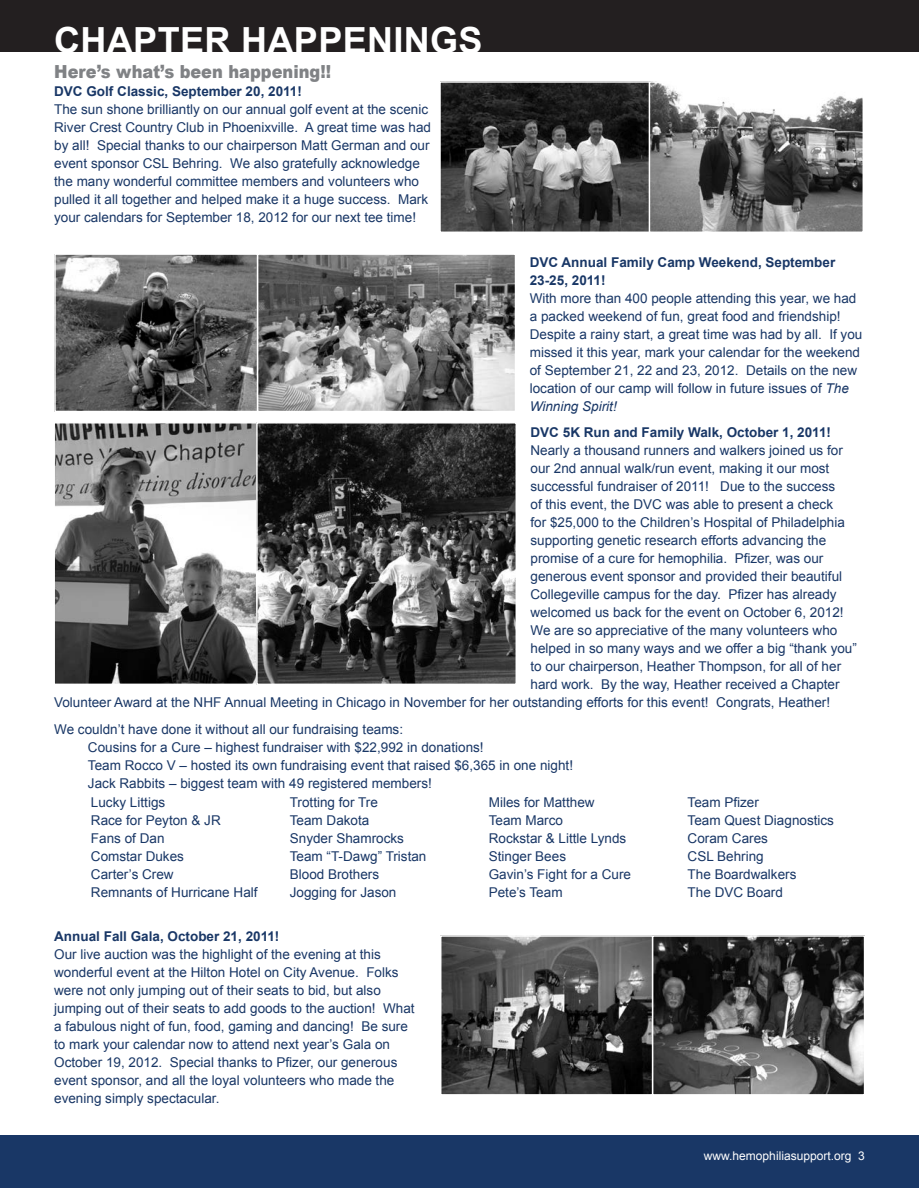
<style>
.page{position:relative;width:919px;height:1188px;background:#fff}
.page>*{position:absolute;margin:0;border:0;box-sizing:border-box;transform-origin:0 0}
.t1{font:700 36px "Arial";letter-spacing:.01em;color:#fff}
.t2{font:900 18px "Arial";color:#808285;scale:.9 1}
.t3{font:13.5px/18px "Arial";color:#193766}
.t4{font:700 13.5px/18px "Arial";color:#193766}
.t5{font:12px "Arial";color:#fff}
.s1{font-style:italic}
</style>
<div class="page">
<div style="left:0;top:0;width:918px;height:51px;background:#231f20"></div>
<div style="left:0;top:1134px;width:918px;height:53px;background:#193766"></div>
<img style="left:442px;top:84px;width:206px;height:146px">
<div style="left:439px;top:81px;width:215px;height:152px;border:2px solid #fff"></div>
<img style="left:651px;top:84px;width:209px;height:146px">
<div style="left:648px;top:81px;width:215px;height:152px;border:2px solid #fff"></div>
<img style="left:57px;top:256px;width:456px;height:153px">
<div style="left:54px;top:253px;width:204px;height:159px;border:2px solid #fff"></div>
<div style="left:257px;top:253px;width:259px;height:159px;border:2px solid #fff"></div>
<img style="left:56px;top:425px;width:458px;height:257px">
<div style="left:53px;top:422px;width:205px;height:263px;border:2px solid #fff"></div>
<div style="left:256px;top:422px;width:261px;height:263px;border:2px solid #fff"></div>
<img style="left:443px;top:938px;width:419px;height:154px">
<div style="left:440px;top:935px;width:213px;height:160px;border:2px solid #fff"></div>
<div style="left:651px;top:935px;width:214px;height:160px;border:2px solid #fff"></div>
<h1 class="t1" style="left:54px;top:17px;width:430px">CHAPTER HAPPENiNGS</h1>
<h2 class="t2" style="left:54px;top:58px;width:309px">Here’s what’s been happening!!</h2>
<p class="t4" style="left:54px;top:83px;width:249px">DVC Golf Classic, September 20, 2011!</p>
<p class="t3" style="left:54px;top:100px;width:378px">The sun shone brilliantly on our annual golf event at the scenic River Crest Country Club in Phoenixville. A great time was had by all! Special thanks to our chairperson Matt German and our event sponsor CSL Behring. We also gratefully acknowledge the many wonderful committee members and volunteers who pulled it all together and helped make it a huge success. Mark your calendars for September 18, 2012 for our next tee time!</p>
<p class="t4" style="left:529px;top:253px;width:307px">DVC Annual Family Camp Weekend, September<br>23-25, 2011!</p>
<p class="t3" style="left:529px;top:289px;width:334px">With more than 400 people attending this year, we had a packed weekend of fun, great food and friendship!<br>Despite a rainy start, a great time was had by all. If you missed it this year, mark your calendar for the weekend of September 21, 22 and 23, 2012. Details on the new location of our camp will follow in future issues of <span class="s1">The Winning Spirit!</span></p>
<p class="t4" style="left:530px;top:424px;width:302px">DVC 5K Run and Family Walk, october 1, 2011!</p>
<p class="t3" style="left:530px;top:442px;width:314px">Nearly a thousand runners and walkers joined us for</p>
<p class="t3" style="left:530px;top:460px;width:300px">our 2nd annual walk/run event, making it our most</p>
<p class="t3" style="left:530px;top:478px;width:306px">successful fundraiser of 2011! Due to the success</p>
<p class="t3" style="left:530px;top:496px;width:304px">of this event, the DVC was able to present a check</p>
<p class="t3" style="left:530px;top:514px;width:316px">for $25,000 to the Children’s Hospital of Philadelphia</p>
<p class="t3" style="left:530px;top:532px;width:297px">supporting genetic research efforts advancing the</p>
<p class="t3" style="left:530px;top:550px;width:294px">promise of a cure for hemophilia. Pfizer, was our</p>
<p class="t3" style="left:530px;top:568px;width:313px">generous event sponsor and provided their beautiful</p>
<p class="t3" style="left:530px;top:586px;width:307px">Collegeville campus for the day. Pfizer has already</p>
<p class="t3" style="left:530px;top:604px;width:314px">welcomed us back for the event on October 6, 2012!</p>
<p class="t3" style="left:530px;top:622px;width:308px">We are so appreciative of the many volunteers who</p>
<p class="t3" style="left:530px;top:640px;width:328px">helped in so many ways and we offer a big “thank you”</p>
<p class="t3" style="left:530px;top:658px;width:312px">to our chairperson, Heather Thompson, for all of her</p>
<p class="t3" style="left:530px;top:675px;width:310px">hard work. By the way, Heather received a Chapter</p>
<p class="t3" style="left:54px;top:693px;width:777px">Volunteer Award at the NHF Annual Meeting in Chicago in November for her outstanding efforts for this event! Congrats, Heather!</p>
<p class="t3" style="left:88px;top:720px;width:486px;text-indent:-34px">We couldn’t have done it without all our fundraising teams:<br>Cousins for a Cure – highest fundraiser with $22,992 in donations!<br>Team Rocco V – hosted its own fundraising event that raised $6,365 in one night!<br>Jack Rabbits – biggest team with 49 registered members!</p>
<p class="t3" style="left:91px;top:793px;width:168px">Lucky Littigs<br>Race for Peyton &amp; JR<br>Fans of Dan<br>Comstar Dukes<br>Carter’s Crew<br>Remnants of Hurricane Half</p>
<p class="t3" style="left:290px;top:793px;width:138px">Trotting for Tre<br>Team Dakota<br>Snyder Shamrocks<br>Team “T-Dawg” Tristan<br>Blood Brothers<br>Jogging for Jason</p>
<p class="t3" style="left:488px;top:793px;width:144px">Miles for Matthew<br>Team Marco<br>Rockstar &amp; Little Lynds<br>Stinger Bees<br>Gavin’s Fight for a Cure<br>Pete’s Team</p>
<p class="t3" style="left:687px;top:793px;width:148px">Team Pfizer<br>Team Quest Diagnostics<br>Coram Cares<br>CSL Behring<br>The Boardwalkers<br>The DVC Board</p>
<p class="t4" style="left:54px;top:927px;width:227px">Annual Fall Gala, october 21, 2011!</p>
<p class="t3" style="left:54px;top:945px;width:362px">Our live auction was the highlight of the evening at this wonderful event at the Hilton Hotel on City Avenue. Folks were not only jumping out of their seats to bid, but also jumping out of their seats to add goods to the auction! What a fabulous night of fun, food, gaming and dancing! Be sure to mark your calendar now to attend next year’s Gala on October 19, 2012. Special thanks to Pfizer, our generous event sponsor, and all the loyal volunteers who made the evening simply spectacular.</p>
<p class="t5" style="left:703px;top:1147px;width:162px">www.hemophiliasupport.org 3</p>
</div>
